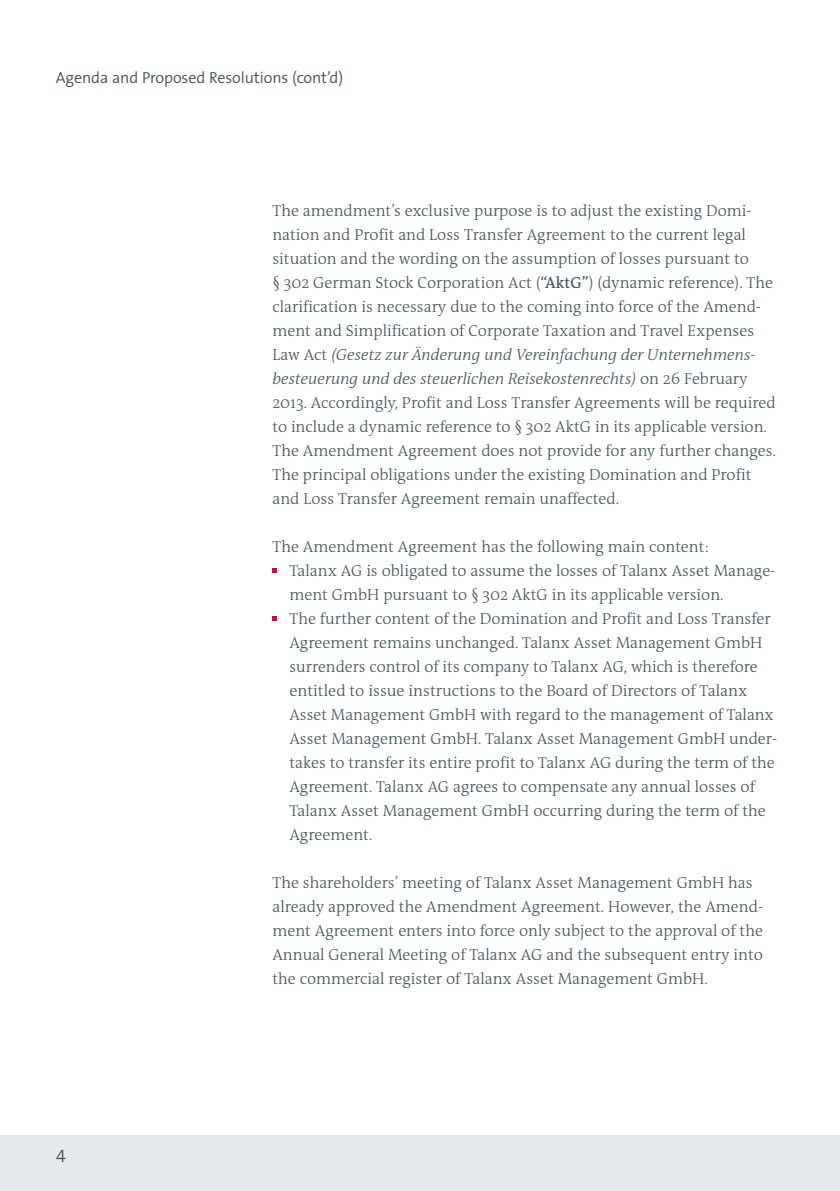
<style>
.page{position:relative;width:840px;height:1191px;background:#fff}
.page>*{position:absolute;margin:0;border:0;box-sizing:border-box;transform-origin:0 0}
.t1{font:18px "The Sans LP4 Se Lig";color:#41525c}
.Copy{font:300 16px/24px "The Antiqua B W3";color:#41525c}
.Headline{font:16px "The Sans LP4 Se Lig";letter-spacing:-.005em;color:#41525c}
.s1{font-family:"The Antiqua B W5 Plain";font-weight:400}
.s2{font-style:italic}
</style>
<div class="page">
<div style="left:0;top:1134px;width:839px;height:57px;background:#e6eaed"></div>
<svg style="left:272px;top:568px;width:4px;height:4px"></svg>
<svg style="left:272px;top:616px;width:4px;height:4px"></svg>
<p class="Headline" style="left:56px;top:68px;width:288px">Agenda and Proposed Resolutions (cont’d)</p>
<p class="t1" style="left:56px;top:1144px;width:11px">4</p>
<p class="Copy" style="left:272px;top:199px;width:505px">The amendment’s exclusive purpose is to adjust the existing Domi&shy;nation and Profit and Loss Transfer Agreement to the current legal situation and the wording on the assumption of losses pursuant to<br>§ 302 German Stock Corporation Act (<span class="s1">“AktG”</span>) (dynamic reference). The clarification is necessary due to the coming into force of the Amend&shy;ment and Simplification of Corporate Taxation and Travel Expenses Law Act <span class="s2">(Gesetz zur Änderung und Vereinfachung der Unternehmens&shy;besteuerung und des steuerlichen Reisekostenrechts)</span> on 26 February 2013. Accordingly, Profit and Loss Transfer Agreements will be required to include a dynamic reference to § 302 AktG in its applicable version.<br>The Amendment Agreement does not provide for any further changes.<br>The principal obligations under the existing Domination and Profit and Loss Transfer Agreement remain unaffected.</p>
<p class="Copy" style="left:272px;top:535px;width:438px">The Amendment Agreement has the following main content:</p>
<p class="Copy" style="left:289px;top:559px;width:487px">Talanx AG is obligated to assume the losses of Talanx Asset Manage&shy;ment GmbH pursuant to § 302 AktG in its applicable version.</p>
<p class="Copy" style="left:289px;top:607px;width:489px">The further content of the Domination and Profit and Loss Transfer Agreement remains unchanged. Talanx Asset Management GmbH surrenders control of its company to Talanx AG, which is therefore entitled to issue instructions to the Board of Directors of Talanx Asset Management GmbH with regard to the management of Talanx Asset Management GmbH. Talanx Asset Management GmbH under&shy;takes to transfer its entire profit to Talanx AG during the term of the Agreement. Talanx AG agrees to compensate any annual losses of Talanx Asset Management GmbH occurring during the term of the Agreement.</p>
<p class="Copy" style="left:272px;top:871px;width:492px">The shareholders’ meeting of Talanx Asset Management GmbH has already approved the Amendment Agreement. However, the Amend&shy;ment Agreement enters into force only subject to the approval of the Annual General Meeting of Talanx AG and the subsequent entry into the commercial register of Talanx Asset Management GmbH.</p>
</div>
